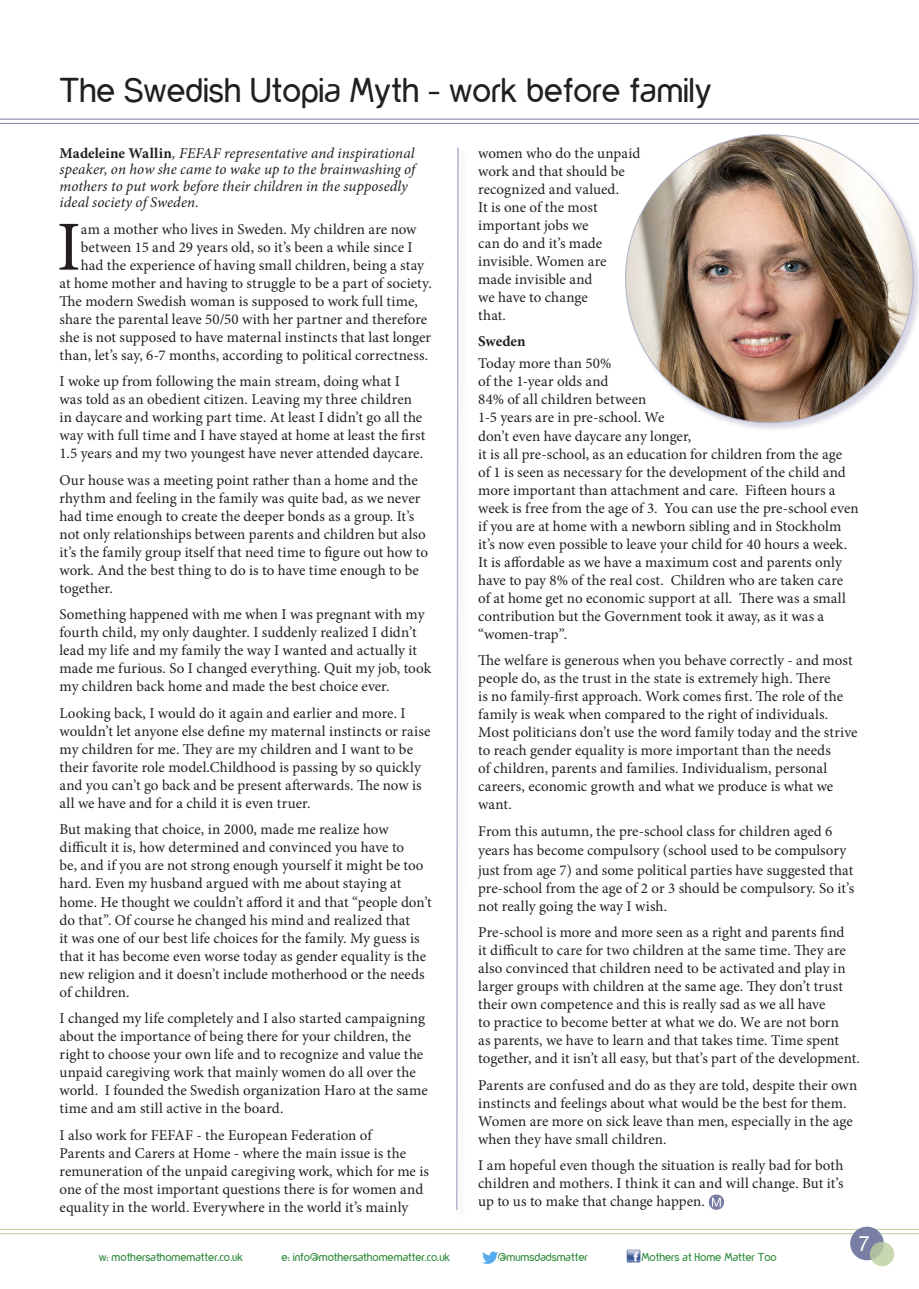
<style>
.page{position:relative;width:919px;height:1289px;background:#fff}
.page>*{position:absolute;margin:0;border:0;box-sizing:border-box;transform-origin:0 0}
.t1{font:70.35px "Minion Pro";color:#231f20}
.t2{font:36px "yorkville";color:#231f20}
.t3{font:22.5px "yorkville";color:#fff}
.t4{font:15px/18px "Minion Pro";letter-spacing:.005em;color:#231f20}
.t5{font:italic 15px/16.5px "Minion Pro";letter-spacing:.005em;color:#231f20}
.t6{font:700 15px "Minion Pro";color:#231f20}
.t7{font:12px "yorkville";color:#298736}
.s1{font-weight:700;font-style:normal}
</style>
<div class="page">
<hr style="left:0;top:119px;width:918px;height:1px;background:#7a7ea6">
<hr style="left:0;top:123px;width:918px;height:1px;background:#7a7ea6">
<hr style="left:0;top:1229px;width:918px;height:1px;background:#bcd09f">
<hr style="left:0;top:1233px;width:918px;height:1px;background:#bcd09f">
<div style="left:850px;top:1226px;width:33px;height:34px;background:#797ea4;border-radius:50%"></div>
<svg style="left:869px;top:1241px;width:25px;height:25px"></svg>
<div style="left:455px;top:147px;width:12px;height:1071px;background:#f9f9fb"></div>
<svg style="left:456px;top:147px;width:3px;height:1063px"></svg>
<svg style="left:708px;top:1194px;width:16px;height:15px"></svg>
<img style="left:482px;top:1251px;width:15px;height:13px">
<img style="left:626px;top:1249px;width:14px;height:13px">
<div style="left:624px;top:134px;width:294px;height:297px;background:#7a7ea6;opacity:.3"></div>
<img style="left:625px;top:135px;width:288px;height:288px;border-radius:144px">
<h2 class="t2" style="left:60px;top:69px;width:653px">The Swedish Utopia Myth - work before family</h2>
<p class="t5" style="left:60px;top:144px;width:357px"><span class="s1">Madeleine Wallin</span>, FEFAF representative and inspirational speaker, on how she came to wake up to the brainwashing of mothers to put work before their children in the supposedly ideal society of Sweden.</p>
<h1 class="t1" style="left:57px;top:200px;width:26px">I</h1>
<p class="t4" style="left:81px;top:220px;width:337px">am a mother who lives in Sweden. My children are now</p>
<p class="t4" style="left:81px;top:238px;width:333px">between 15 and 29 years old, so it’s been a while since I</p>
<p class="t4" style="left:81px;top:256px;width:344px">had the experience of having small children, being a stay</p>
<p class="t4" style="left:60px;top:274px;width:374px">at home mother and having to struggle to be a part of society.</p>
<p class="t4" style="left:60px;top:292px;width:360px">The modern Swedish woman is supposed to work full time,</p>
<p class="t4" style="left:60px;top:310px;width:369px">share the parental leave 50/50 with her partner and therefore</p>
<p class="t4" style="left:60px;top:328px;width:373px">she is not supposed to have maternal instincts that last longer</p>
<p class="t4" style="left:60px;top:346px;width:370px">than, let’s say, 6-7 months, according to political correctness.</p>
<p class="t4" style="left:60px;top:372px;width:367px">I woke up from following the main stream, doing what I was told as an obedient citizen. Leaving my three children in daycare and working part time. At least I didn’t go all the way with full time and I have stayed at home at least the first 1.5 years and my two youngest have never attended daycare.</p>
<p class="t4" style="left:60px;top:471px;width:370px">Our house was a meeting point rather than a home and the rhythm and feeling in the family was quite bad, as we never had time enough to create the deeper bonds as a group. It’s not only relationships between parents and children but also it’s the family group itself that need time to figure out how to work. And the best thing to do is to have time enough to be together.</p>
<p class="t4" style="left:60px;top:605px;width:373px">Something happened with me when I was pregnant with my fourth child, my only daughter. I suddenly realized I didn’t lead my life and my family the way I wanted and actually it made me furious. So I changed everything. Quit my job, took my children back home and made the best choice ever.</p>
<p class="t4" style="left:60px;top:704px;width:372px">Looking back, I would do it again and earlier and more. I wouldn’t let anyone else define my maternal instincts or raise my children for me. They are my children and I want to be their favorite role model.Childhood is passing by so quickly and you can’t go back and be present afterwards. The now is all we have and for a child it is even truer.</p>
<p class="t4" style="left:60px;top:820px;width:374px">But making that choice, in 2000, made me realize how difficult it is, how determined and convinced you have to<br>be, and if you are not strong enough yourself it might be too hard. Even my husband argued with me about staying at home. He thought we couldn’t afford it and that “people don’t do that”. Of course he changed his mind and realized that<br>it was one of our best life choices for the family. My guess is that it has become even worse today as gender equality is the new religion and it doesn’t include motherhood or the needs of children.</p>
<p class="t4" style="left:60px;top:1009px;width:369px">I changed my life completely and I also started campaigning about the importance of being there for your children, the right to choose your own life and to recognize and value the unpaid caregiving work that mainly women do all over the world. I founded the Swedish organization Haro at the same time and am still active in the board.</p>
<p class="t4" style="left:60px;top:1125px;width:371px">I also work for FEFAF - the European Federation of<br>Parents and Carers at Home - where the main issue is the remuneration of the unpaid caregiving work, which for me is one of the most important questions there is for women and equality in the world. Everywhere in the world it’s mainly</p>
<p class="t4" style="left:478px;top:144px;width:163px">women who do the unpaid work and that should be recognized and valued.<br>It is one of the most important jobs we<br>can do and it’s made invisible. Women are made invisible and<br>we have to change<br>that.</p>
<p class="t6" style="left:478px;top:331px;width:49px">Sweden</p>
<p class="t4" style="left:478px;top:355px;width:382px">Today more than 50%<br>of the 1-year olds and<br>84% of all children between<br>1-5 years are in pre-school. We<br>don’t even have daycare any longer,<br>it is all pre-school, as an education for children from the age<br>of 1 is seen as necessary for the development of the child and more important than attachment and care. Fifteen hours a week is free from the age of 3. You can use the pre-school even if you are at home with a newborn sibling and in Stockholm it’s now even possible to leave your child for 40 hours a week.<br>It is affordable as we have a maximum cost and parents only have to pay 8% of the real cost. Children who are taken care of at home get no economic support at all. There was a small contribution but the Government took it away, as it was a “women-trap”.</p>
<p class="t4" style="left:478px;top:651px;width:381px">The welfare is generous when you behave correctly - and most people do, as the trust in the state is extremely high. There<br>is no family-first approach. Work comes first. The role of the family is weak when compared to the right of individuals.<br>Most politicians don’t use the word family today and the strive to reach gender equality is more important than the needs<br>of children, parents and families. Individualism, personal careers, economic growth and what we produce is what we want.</p>
<p class="t4" style="left:478px;top:821px;width:376px;line-height:19.5px">From this autumn, the pre-school class for children aged 6 years has become compulsory (school used to be compulsory just from age 7) and some political parties have suggested that</p>
<p class="t4" style="left:478px;top:879px;width:377px">pre-school from the age of 2 or 3 should be compulsory. So it’s not really going the way I wish.</p>
<p class="t4" style="left:478px;top:923px;width:383px">Pre-school is more and more seen as a right and parents find<br>it difficult to care for two children at the same time. They are also convinced that children need to be activated and play in larger groups with children at the same age. They don’t trust their own competence and this is really sad as we all have<br>to practice to become better at what we do. We are not born<br>as parents, we have to learn and that takes time. Time spent together, and it isn’t all easy, but that’s part of the development.</p>
<p class="t4" style="left:478px;top:1076px;width:380px">Parents are confused and do as they are told, despite their own instincts and feelings about what would be the best for them.<br>Women are more on sick leave than men, especially in the age when they have small children.</p>
<p class="t4" style="left:478px;top:1156px;width:367px;text-align:justify">I am hopeful even though the situation is really bad for both children and mothers. I think it can and will change. But it’s up to us to make that change happen.</p>
<p class="t7" style="left:99px;top:1249px;width:145px">w: mothersathomematter.co.uk</p>
<p class="t7" style="left:281px;top:1249px;width:170px">e: info@mothersathomematter.co.uk</p>
<p class="t7" style="left:497px;top:1249px;width:91px">@mumsdadsmatter</p>
<p class="t7" style="left:641px;top:1249px;width:137px">Mothers at Home Matter Too</p>
<h3 class="t3" style="left:859px;top:1230px;width:12px">7</h3>
</div>
